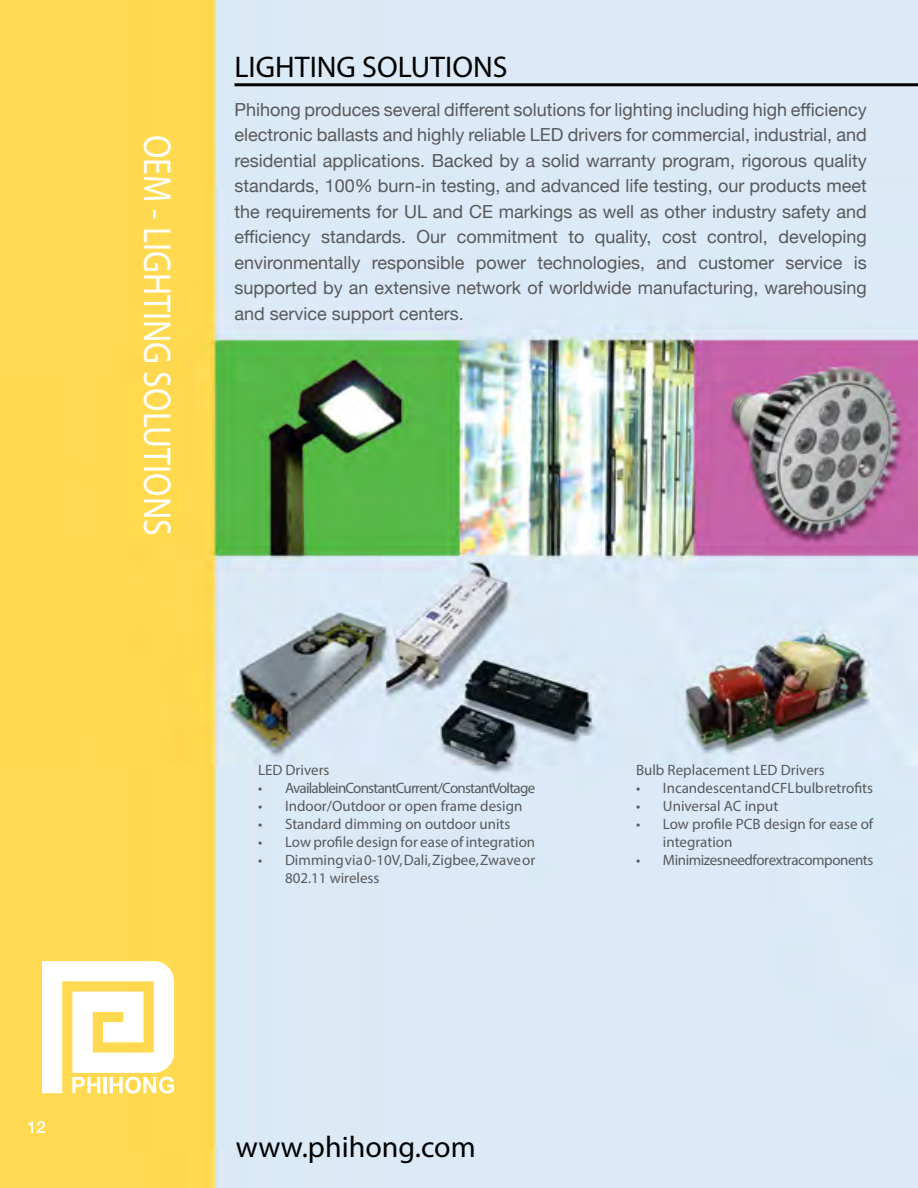
<style>
.page{position:relative;width:918px;height:1188px;background:#fff}
.page>*{position:absolute;margin:0;border:0;box-sizing:border-box;transform-origin:0 0}
.t1{font:39px "Myriad Pro";color:#fff;scale:.87 1}
.t2{font:30px "Myriad Pro";color:#000}
.t3{font:18px/25.5px "Helvetica Neue";color:#58595b;text-align:justify}
.t4{font:500 16.5px "Helvetica Neue";color:#fff}
.t5{font:15px/18px "Myriad Pro";color:#58595b}
.t6{font:15px "Myriad Pro";letter-spacing:-.05em;color:#58595b}
.t7{font:15px "Myriad Pro";letter-spacing:-.03em;color:#58595b}
</style>
<div class="page">
<img style="left:0;top:0;width:918px;height:1188px">
<svg style="left:42px;top:961px;width:132px;height:133px"></svg>
<hr style="left:234px;top:83px;width:684px;height:3px;background:#000">
<p class="t4" style="left:27px;top:1114px;width:20px">12</p>
<p class="t1" style="left:181px;top:135px;width:462px;rotate:90deg">OEM - LIGHTING SOLUTIONS</p>
<p class="t2" style="left:234px;top:48px;width:275px">LIGHTING SOLUTIONS</p>
<p class="t3" style="left:234px;top:98px;width:634px">Phihong produces several different solutions for lighting including high efficiency electronic ballasts and highly reliable LED drivers for commercial, industrial, and residential applications. Backed by a solid warranty program, rigorous quality standards, 100% burn-in testing, and advanced life testing, our products meet the requirements for UL and CE markings as well as other industry safety and efficiency standards. Our commitment to quality, cost control, developing environmentally responsible power technologies, and customer service is supported by an extensive network of worldwide manufacturing, warehousing and service support centers.</p>
<p class="t5" style="left:258px;top:761px;width:73px">LED Drivers</p>
<p class="t6" style="left:258px;top:779px;width:279px">• Available in Constant Current/Constant Voltage</p>
<p class="t5" style="left:258px;top:797px;width:266px">• Indoor/Outdoor or open frame design</p>
<p class="t5" style="left:258px;top:815px;width:254px">• Standard dimming on outdoor units</p>
<p class="t5" style="left:258px;top:833px;width:279px">• Low profile design for ease of integration</p>
<p class="t5" style="left:285px;top:851px;width:252px;text-indent:-27px">• Dimming via 0-10V, Dali, Zigbee, Zwave or<br>802.11 wireless</p>
<p class="t5" style="left:636px;top:761px;width:190px">Bulb Replacement LED Drivers</p>
<p class="t5" style="left:636px;top:779px;width:239px">• Incandescent and CFL bulb retrofits</p>
<p class="t5" style="left:636px;top:797px;width:144px">• Universal AC input</p>
<p class="t5" style="left:663px;top:815px;width:212px;text-indent:-27px">• Low profile PCB design for ease of integration</p>
<p class="t7" style="left:636px;top:851px;width:239px">• Minimizes need for extra components</p>
<p class="t2" style="left:236px;top:1128px;width:241px">www.phihong.com</p>
</div>
